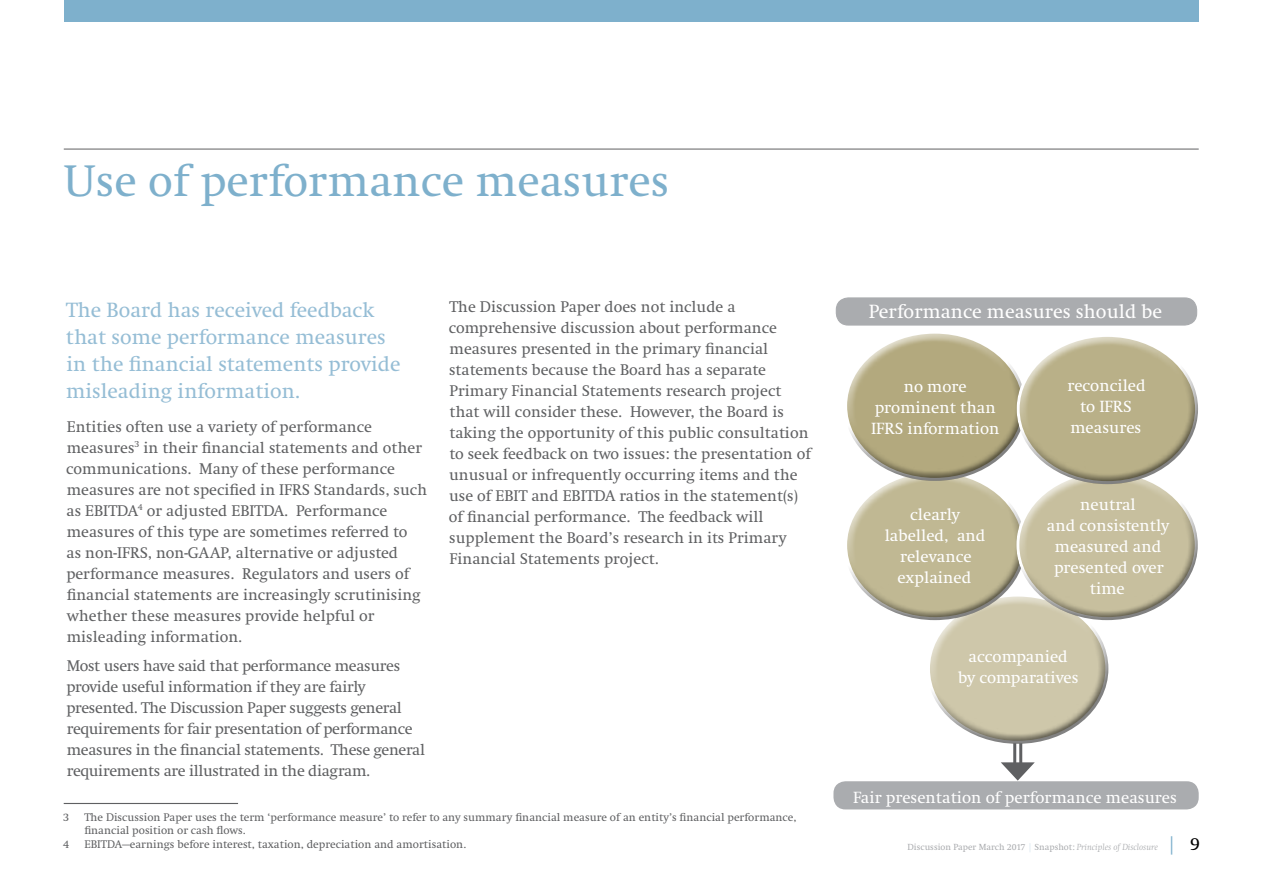
<style>
.page{position:relative;width:1263px;height:893px;background:#fff}
.page>*{position:absolute;margin:0;border:0;box-sizing:border-box;transform-origin:0 0}
.t1{font:45px "Swift LT Pro";color:#7eb0cc}
.t2{font:21px/27px "Swift LT Pro";color:#95bdd5}
.t3{font:19.5px "Swift LT Pro";color:#fff}
.t4{font:16.5px/21px "Swift LT Pro";color:#fff;text-align:center}
.t5{font:15.75px/21px "Swift LT Pro";color:#5f6062}
.t6{font:15.75px/21px "Swift LT Pro";letter-spacing:-.02em;color:#5f6062}
.t7{font:11.25px/13.5px "Swift LT Pro";color:#5f6062}
.t8{font:9px "Swift LT Pro";color:#aaacaf}
.s1{color:#d7e5ef}
.s2{font-style:italic}
.s3{font-size:18px;color:#7eb0cc}
.s4{font-size:18px;color:#000}
</style>
<div class="page">
<div style="left:64px;top:0;width:1135px;height:21px;background:#7eb0cc"></div>
<hr style="left:64px;top:149px;width:1135px;height:1px;background:#5f6062">
<hr style="left:1019px;top:740px;width:3px;height:29px;background:#5f6062">
<hr style="left:1013px;top:740px;width:3px;height:29px;background:#5f6062">
<svg style="left:1001px;top:762px;width:34px;height:19px"></svg>
<div style="left:833px;top:781px;width:366px;height:28px;background:#aaacaf;border-radius:12px"></div>
<div style="left:926px;top:622px;width:193px;height:122px;background:#000;opacity:.5"></div>
<div style="left:833px;top:459px;width:191px;height:123px;background:#fff;opacity:.75"></div>
<div style="left:844px;top:499px;width:192px;height:122px;background:#000;opacity:.5"></div>
<div style="left:1005px;top:459px;width:191px;height:122px;background:#fff;opacity:.75"></div>
<div style="left:1016px;top:499px;width:192px;height:122px;background:#000;opacity:.5"></div>
<div style="left:833px;top:320px;width:191px;height:122px;background:#fff;opacity:.75"></div>
<div style="left:844px;top:359px;width:192px;height:122px;background:#000;opacity:.5"></div>
<div style="left:1006px;top:323px;width:190px;height:122px;background:#fff;opacity:.75"></div>
<div style="left:1016px;top:362px;width:193px;height:123px;background:#000;opacity:.5"></div>
<div style="left:836px;top:298px;width:361px;height:27px;background:#aaacaf;border-radius:12px"></div>
<div style="left:836px;top:297px;width:361px;height:29px;border:1px solid #aaacaf;border-radius:12px"></div>
<hr style="left:64px;top:803px;width:174px;height:1px;background:#5f6062">
<h1 class="t1" style="left:64px;top:155px;width:607px">Use of performance measures</h1>
<h2 class="t2" style="left:66px;top:296px;width:336px">The Board has received feedback that some performance measures in the financial statements provide misleading information.</h2>
<p class="t5" style="left:66px;top:416px;width:362px">Entities often use a variety of performance measures<sup>3</sup> in their financial statements and other communications. Many of these performance measures are not specified in IFRS Standards, such as EBITDA<sup>4</sup> or adjusted EBITDA. Performance measures of this type are sometimes referred to<br>as non-IFRS, non-GAAP, alternative or adjusted performance measures. Regulators and users of financial statements are increasingly scrutinising whether these measures provide helpful or misleading information.</p>
<p class="t6" style="left:66px;top:655px;width:360px">Most users have said that performance measures provide useful information if they are fairly presented. The Discussion Paper suggests general requirements for fair presentation of performance measures in the financial statements. These general requirements are illustrated in the diagram.</p>
<p class="t5" style="left:449px;top:296px;width:363px">The Discussion Paper does not include a comprehensive discussion about performance measures presented in the primary financial statements because the Board has a separate Primary Financial Statements research project that will consider these. However, the Board is taking the opportunity of this public consultation to seek feedback on two issues: the presentation of unusual or infrequently occurring items and the use of EBIT and EBITDA ratios in the statement(s) of financial performance. The feedback will supplement the Board’s research in its Primary Financial Statements project.</p>
<p class="t7" style="left:63px;top:810px;width:8px">3</p>
<p class="t7" style="left:84px;top:810px;width:714px">The Discussion Paper uses the term ‘performance measure’ to refer to any summary financial measure of an entity’s financial performance, financial position or cash flows.</p>
<p class="t7" style="left:63px;top:837px;width:8px">4</p>
<p class="t7" style="left:84px;top:837px;width:383px">EBITDA—earnings before interest, taxation, depreciation and amortisation.</p>
<p class="t3" style="left:869px;top:300px;width:295px">Performance measures should be</p>
<p class="t4" style="left:871px;top:376px;width:130px">no more prominent than<br>IFRS information</p>
<p class="t4" style="left:1067px;top:375px;width:80px">reconciled to IFRS measures</p>
<p class="t4" style="left:885px;top:504px;width:102px">clearly labelled, and relevance explained</p>
<p class="t4" style="left:1047px;top:494px;width:124px">neutral<br>and consistently measured and presented over time</p>
<p class="t4" style="left:958px;top:646px;width:122px">accompanied by comparatives</p>
<p class="t4" style="left:853px;top:787px;width:325px">Fair presentation of performance measures</p>
<p class="t8" style="left:907px;top:842px;width:294px">Discussion Paper March 2017 <span class="s1">|</span> Snapshot: <span class="s2">Principles of Disclosure</span> <span class="s3">|</span> <span class="s4">9</span></p>
</div>
